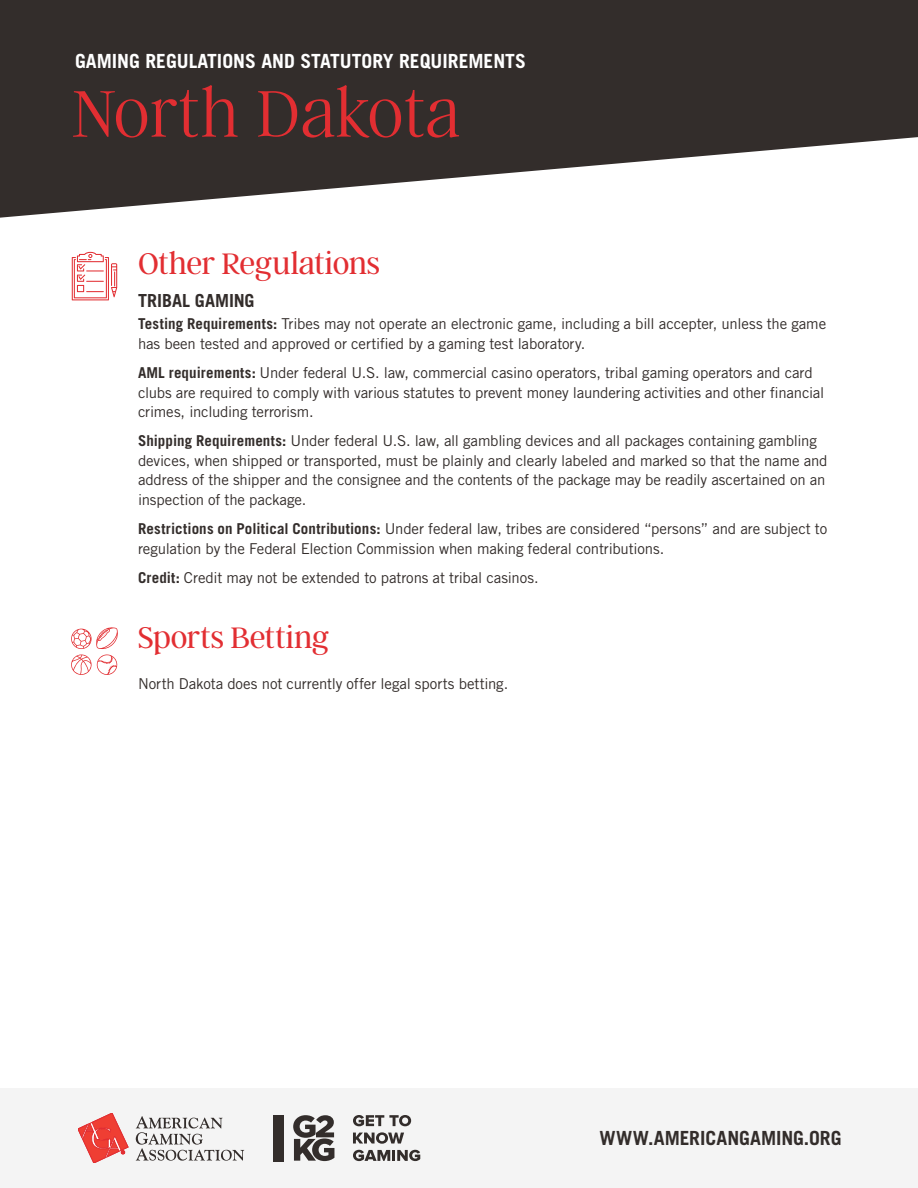
<style>
.page{position:relative;width:918px;height:1188px;background:#fff}
.page>*{position:absolute;margin:0;border:0;box-sizing:border-box;transform-origin:0 0}
.t1{font:100 73.5px "Argent CF";letter-spacing:.01em;color:#e22e32}
.t2{font:300 33px "Argent CF";letter-spacing:-.005em;color:#e22e32}
.t3{font:700 19.5px "Trade Gothic LT Std";color:#fff}
.t4{font:700 19.5px "Trade Gothic LT Std";color:#332d2b}
.t5{font:700 18px "Trade Gothic LT Std";color:#332d2b}
.t6{font:15px/19.5px "Trade Gothic LT Std";letter-spacing:-.01em;color:#332d2b}
.s1{font-weight:700}
</style>
<div class="page">
<svg style="left:0;top:0;width:918px;height:218px;fill:#332d2b"></svg>
<div style="left:0;top:1088px;width:918px;height:100px;background:#f4f4f4"></div>
<svg style="left:78px;top:1113px;width:50px;height:50px"></svg>
<svg style="left:136px;top:1116px;width:108px;height:45px"></svg>
<svg style="left:293px;top:1115px;width:41px;height:46px"></svg>
<div style="left:273px;top:1115px;width:10px;height:46px;background:#332d2b"></div>
<svg style="left:353px;top:1132px;width:51px;height:12px"></svg>
<svg style="left:353px;top:1150px;width:67px;height:11px"></svg>
<svg style="left:353px;top:1115px;width:58px;height:11px"></svg>
<svg style="left:72px;top:252px;width:45px;height:48px"></svg>
<svg style="left:71px;top:627px;width:47px;height:48px"></svg>
<h3 class="t3" style="left:75px;top:50px;width:452px">GAMING REGULATIONS AND STATUTORY REQUIREMENTS</h3>
<h1 class="t1" style="left:72px;top:76px;width:390px">North Dakota</h1>
<h2 class="t2" style="left:138px;top:246px;width:244px">Other Regulations</h2>
<p class="t5" style="left:138px;top:289px;width:118px">TRIBAL GAMING</p>
<p class="t6" style="left:138px;top:314px;width:690px"><span class="s1">Testing Requirements:</span> Tribes may not operate an electronic game, including a bill accepter, unless the game has been tested and approved or certified by a gaming test laboratory.</p>
<p class="t6" style="left:138px;top:363px;width:688px"><span class="s1">AML requirements:</span> Under federal U.S. law, commercial casino operators, tribal gaming operators and card clubs are required to comply with various statutes to prevent money laundering activities and other financial crimes, including terrorism.</p>
<p class="t6" style="left:138px;top:431px;width:691px"><span class="s1">Shipping Requirements:</span> Under federal U.S. law, all gambling devices and all packages containing gambling devices, when shipped or transported, must be plainly and clearly labeled and marked so that the name and address of the shipper and the consignee and the contents of the package may be readily ascertained on an inspection of the package.</p>
<p class="t6" style="left:138px;top:519px;width:691px"><span class="s1">Restrictions on Political Contributions:</span> Under federal law, tribes are considered “persons” and are subject to regulation by the Federal Election Commission when making federal contributions.</p>
<p class="t6" style="left:138px;top:568px;width:402px"><span class="s1">Credit:</span> Credit may not be extended to patrons at tribal casinos.</p>
<h2 class="t2" style="left:138px;top:620px;width:193px">Sports Betting</h2>
<p class="t6" style="left:138px;top:673px;width:372px">North Dakota does not currently offer legal sports betting.</p>
<h3 class="t4" style="left:599px;top:1126px;width:244px">WWW.AMERICANGAMING.ORG</h3>
</div>
